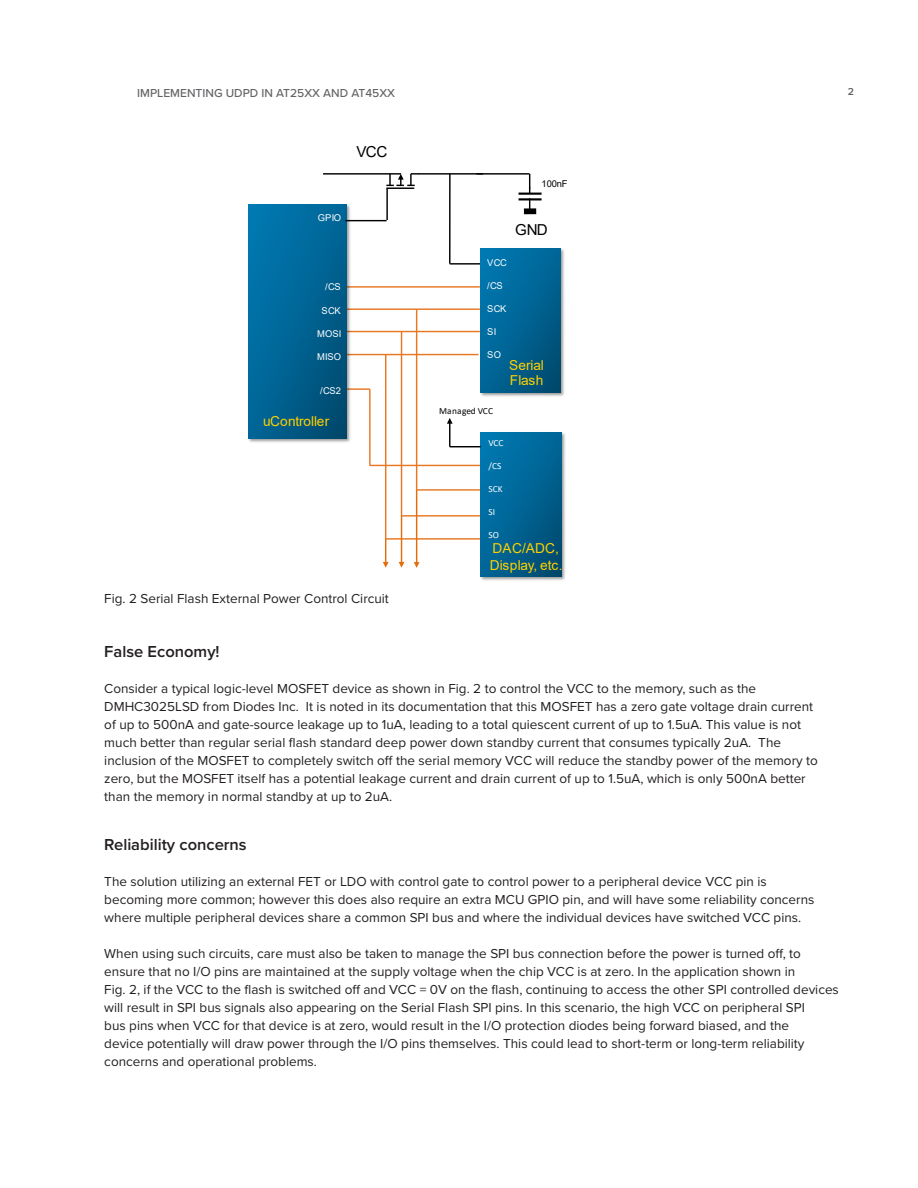
<style>
.page{position:relative;width:918px;height:1188px;background:#fff}
.page>*{position:absolute;margin:0;border:0;box-sizing:border-box;transform-origin:0 0}
.Product_Subheading{font:600 16.5px "Proxima Nova";color:#231f20}
.Body_Copy{font:600 16.5px "Proxima Nova";color:#231f20}
.t1{font:15.15px "Arial";letter-spacing:-.03em;color:#000}
.t2{font:13.65px/14.4px "Arial";letter-spacing:-.01em;color:#ffd100}
.t3{font:13.65px/16.5px "Arial";letter-spacing:.015em;color:#ffd100}
.Body_Copy-2{font:13.5px/18px "Proxima Nova";color:#231f20}
.Page_Heading{font:500 12px "Proxima Nova";color:#636366}
.t4{font:600 10.5px "Proxima Nova";color:#636366}
.t5{font:9.3px "Arial";letter-spacing:.015em;color:#fff}
.t6{font:9.3px "Calibri";color:#fff}
.t7{font:9.3px "Calibri";color:#000}
.t8{font:9.3px "Arial";letter-spacing:-.02em;color:#000}
</style>
<div class="page">
<hr style="left:450px;top:263px;width:41px;height:2px;background:#000">
<hr style="left:344px;top:388px;width:26px;height:2px;background:#e87722">
<img style="left:477px;top:248px;width:88px;height:149px">
<svg style="left:480px;top:249px;width:81px;height:144px;background:#006393"></svg>
<hr style="left:346px;top:286px;width:134px;height:2px;background:#e87722">
<hr style="left:346px;top:308px;width:134px;height:2px;background:#e87722">
<hr style="left:346px;top:331px;width:134px;height:1px;background:#e87722">
<hr style="left:345px;top:354px;width:133px;height:1px;background:#e87722">
<img style="left:248px;top:204px;width:105px;height:239px">
<svg style="left:248px;top:205px;width:98px;height:233px;background:#006494"></svg>
<hr style="left:385px;top:355px;width:1px;height:184px;background:#e87722">
<hr style="left:386px;top:538px;width:94px;height:2px;background:#e87722">
<hr style="left:401px;top:332px;width:1px;height:184px;background:#e87722">
<hr style="left:402px;top:515px;width:79px;height:2px;background:#e87722">
<hr style="left:416px;top:309px;width:1px;height:181px;background:#e87722">
<hr style="left:417px;top:489px;width:65px;height:2px;background:#e87722">
<hr style="left:370px;top:465px;width:112px;height:1px;background:#e87722">
<hr style="left:369px;top:389px;width:2px;height:77px;background:#e87722">
<hr style="left:416px;top:490px;width:1px;height:73px;background:#e46c0a">
<svg style="left:414px;top:562px;width:6px;height:6px"></svg>
<hr style="left:401px;top:516px;width:1px;height:47px;background:#e46c0a">
<svg style="left:399px;top:562px;width:5px;height:6px"></svg>
<svg style="left:383px;top:539px;width:6px;height:29px"></svg>
<img style="left:478px;top:432px;width:87px;height:149px">
<svg style="left:481px;top:432px;width:80px;height:144px;background:#006494"></svg>
<hr style="left:450px;top:446px;width:31px;height:1px;background:#000">
<svg style="left:447px;top:418px;width:6px;height:29px"></svg>
<hr style="left:449px;top:174px;width:2px;height:90px;background:#000">
<hr style="left:476px;top:173px;width:53px;height:2px;background:#000">
<svg style="left:386px;top:173px;width:32px;height:16px"></svg>
<hr style="left:386px;top:188px;width:2px;height:32px;background:#000">
<hr style="left:345px;top:220px;width:42px;height:1px;background:#000">
<hr style="left:418px;top:173px;width:65px;height:2px;background:#000">
<hr style="left:323px;top:173px;width:78px;height:2px;background:#000">
<hr style="left:519px;top:193px;width:23px;height:2px;background:#000">
<hr style="left:519px;top:198px;width:23px;height:2px;background:#000">
<svg style="left:529px;top:174px;width:1px;height:34px"></svg>
<div style="left:524px;top:208px;width:12px;height:6px;background:#000"></div>
<p class="Page_Heading" style="left:137px;top:84px;width:259px">IMPLEMENTING UDPD IN AT25XX AND AT45XX</p>
<p class="t4" style="left:848px;top:84px;width:8px">2</p>
<p class="t1" style="left:356px;top:141px;width:33px">VCC</p>
<p class="t5" style="left:318px;top:212px;width:25px">GPIO</p>
<p class="t5" style="left:325px;top:281px;width:17px">/CS</p>
<p class="t5" style="left:322px;top:304px;width:21px">SCK</p>
<p class="t5" style="left:317px;top:327px;width:26px">MOSI</p>
<p class="t5" style="left:317px;top:350px;width:25px">MISO</p>
<p class="t5" style="left:320px;top:385px;width:23px">/CS2</p>
<p class="t2" style="left:263px;top:414px;width:68px">uController</p>
<p class="Body_Copy-2" style="left:104px;top:589px;width:286px">Fig. 2 Serial Flash External Power Control Circuit</p>
<p class="t8" style="left:542px;top:177px;width:27px">100nF</p>
<p class="t1" style="left:515px;top:219px;width:34px">GND</p>
<p class="t5" style="left:487px;top:257px;width:21px">VCC</p>
<p class="t5" style="left:487px;top:280px;width:17px">/CS</p>
<p class="t5" style="left:487px;top:303px;width:21px">SCK</p>
<p class="t5" style="left:487px;top:326px;width:11px">SI</p>
<p class="t5" style="left:487px;top:349px;width:15px">SO</p>
<p class="t2" style="left:509px;top:358px;width:36px">Serial<br>Flash</p>
<p class="t7" style="left:439px;top:405px;width:55px">Managed VCC</p>
<p class="t6" style="left:489px;top:436px;width:17px">VCC</p>
<p class="t6" style="left:489px;top:460px;width:14px">/CS</p>
<p class="t6" style="left:489px;top:483px;width:16px">SCK</p>
<p class="t6" style="left:489px;top:506px;width:8px">SI</p>
<p class="t6" style="left:489px;top:529px;width:12px">SO</p>
<p class="t3" style="left:490px;top:540px;width:74px">DAC/ADC,<br>Display, etc.</p>
<p class="Body_Copy" style="left:104px;top:639px;width:117px">False Economy!</p>
<p class="Body_Copy-2" style="left:104px;top:679px;width:715px">Consider a typical logic-level MOSFET device as shown in Fig. 2 to control the VCC to the memory, such as the DMHC3025LSD from Diodes Inc. It is noted in its documentation that this MOSFET has a zero gate voltage drain current of up to 500nA and gate-source leakage up to 1uA, leading to a total quiescent current of up to 1.5uA. This value is not much better than regular serial flash standard deep power down standby current that consumes typically 2uA. The inclusion of the MOSFET to completely switch off the serial memory VCC will reduce the standby power of the memory to zero, but the MOSFET itself has a potential leakage current and drain current of up to 1.5uA, which is only 500nA better than the memory in normal standby at up to 2uA.</p>
<p class="Product_Subheading" style="left:104px;top:832px;width:144px">Reliability concerns</p>
<p class="Body_Copy-2" style="left:104px;top:872px;width:712px">The solution utilizing an external FET or LDO with control gate to control power to a peripheral device VCC pin is becoming more common; however this does also require an extra MCU GPIO pin, and will have some reliability concerns where multiple peripheral devices share a common SPI bus and where the individual devices have switched VCC pins.</p>
<p class="Body_Copy-2" style="left:104px;top:944px;width:736px">When using such circuits, care must also be taken to manage the SPI bus connection before the power is turned off, to ensure that no I/O pins are maintained at the supply voltage when the chip VCC is at zero. In the application shown in<br>Fig. 2, if the VCC to the flash is switched off and VCC = 0V on the flash, continuing to access the other SPI controlled devices will result in SPI bus signals also appearing on the Serial Flash SPI pins. In this scenario, the high VCC on peripheral SPI<br>bus pins when VCC for that device is at zero, would result in the I/O protection diodes being forward biased, and the<br>device potentially will draw power through the I/O pins themselves. This could lead to short-term or long-term reliability concerns and operational problems.</p>
</div>
